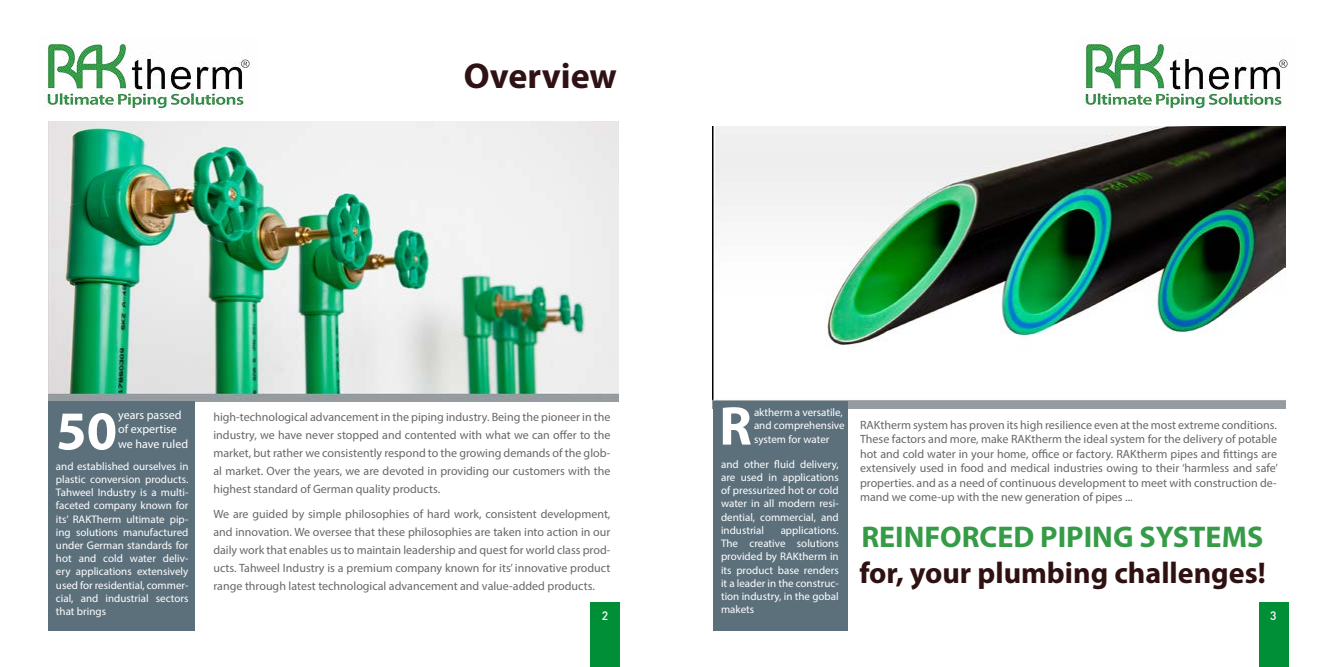
<style>
.page{position:relative;width:1333px;height:667px;background:#fff}
.page>*{position:absolute;margin:0;border:0;box-sizing:border-box;transform-origin:0 0}
.t1{font:700 55px "Myriad Pro";color:#fff}
.t2{font:700 36px "Myriad Pro";color:#301114}
.t3{font:700 30px "Myriad Pro";color:#301111}
.t4{font:700 30px "Myriad Pro";color:#359b47}
.t5{font:12px/18px "Myriad Pro";color:#000;text-align:justify}
.t6{font:12px/14.4px "Myriad Pro";color:#fff}
.t7{font:500 12px "DIN";color:#fff}
.t8{font:11px/13.2px "Myriad Pro";color:#fff;text-align:justify}
</style>
<div class="page">
<div style="left:1259px;top:602px;width:29px;height:64px;background:#008e37"></div>
<div style="left:590px;top:602px;width:29px;height:64px;background:#008e37"></div>
<img style="left:44px;top:44px;width:206px;height:65px">
<img style="left:1082px;top:44px;width:206px;height:65px">
<img style="left:49px;top:121px;width:570px;height:280px">
<img style="left:712px;top:126px;width:573px;height:282px">
<div style="left:713px;top:401px;width:135px;height:229px;background:#5c707c"></div>
<div style="left:48px;top:401px;width:147px;height:229px;background:#5c707c"></div>
<h2 class="t2" style="left:463px;top:52px;width:155px">Overview</h2>
<h1 class="t1" style="left:56px;top:394px;width:63px">50</h1>
<p class="t6" style="left:118px;top:407px;width:71px">years passed of expertise we have ruled</p>
<p class="t8" style="left:56px;top:459px;width:134px">and established ourselves in plastic conversion products.<br>Tahweel Industry is a multi&shy;faceted company known for its’ RAKTherm ultimate pip&shy;ing solutions manufactured under German standards for hot and cold water deliv&shy;ery applications extensively used for residential, commer&shy;cial, and industrial sectors that brings</p>
<h1 class="t1" style="left:719px;top:390px;width:34px">R</h1>
<p class="t8" style="left:754px;top:405px;width:92px;text-align:left">aktherm a versatile, and comprehensive system for water</p>
<p class="t8" style="left:721px;top:457px;width:119px">and other fluid delivery, are used in applications of pressurized hot or cold water in all modern resi&shy;dential, commercial, and industrial</p>
<p class="t5" style="left:213px;top:407px;width:398px">high-technological advancement in the piping industry. Being the pioneer in the industry, we have never stopped and contented with what we can offer to the market, but rather we consistently respond to the growing demands of the glob&shy;al market. Over the years, we are devoted in providing our customers with the highest standard of German quality products.</p>
<p class="t5" style="left:213px;top:504px;width:398px">We are guided by simple philosophies of hard work, consistent development, and innovation. We oversee that these philosophies are taken into action in our daily work that enables us to maintain leadership and quest for world class prod&shy;ucts. Tahweel Industry is a premium company known for its’ innovative product range through latest technological advancement and value-added products.</p>
<p class="t5" style="left:860px;top:417px;width:419px;line-height:14.4px">RAKtherm system has proven its high resilience even at the most extreme conditions.<br>These factors and more, make RAKtherm the ideal system for the delivery of potable hot and cold water in your home, office or factory. RAKtherm pipes and fittings are extensively used in food and medical industries owing to their ‘harmless and safe’ properties. and as a need of continuous development to meet with construction de&shy;mand we come-up with the new generation of pipes ...</p>
<p class="t8" style="left:721px;top:523px;width:119px;text-indent:60px">applications.<br>The creative solutions provided by RAKtherm in its product base renders it a leader in the construc&shy;tion industry, in the gobal makets</p>
<h3 class="t4" style="left:861px;top:517px;width:403px">REINFORCED PIPING SYSTEMS</h3>
<h3 class="t3" style="left:859px;top:552px;width:408px">for, your plumbing challenges!</h3>
<p class="t7" style="left:602px;top:607px;width:8px">2</p>
<p class="t7" style="left:1269px;top:607px;width:8px">3</p>
</div>
